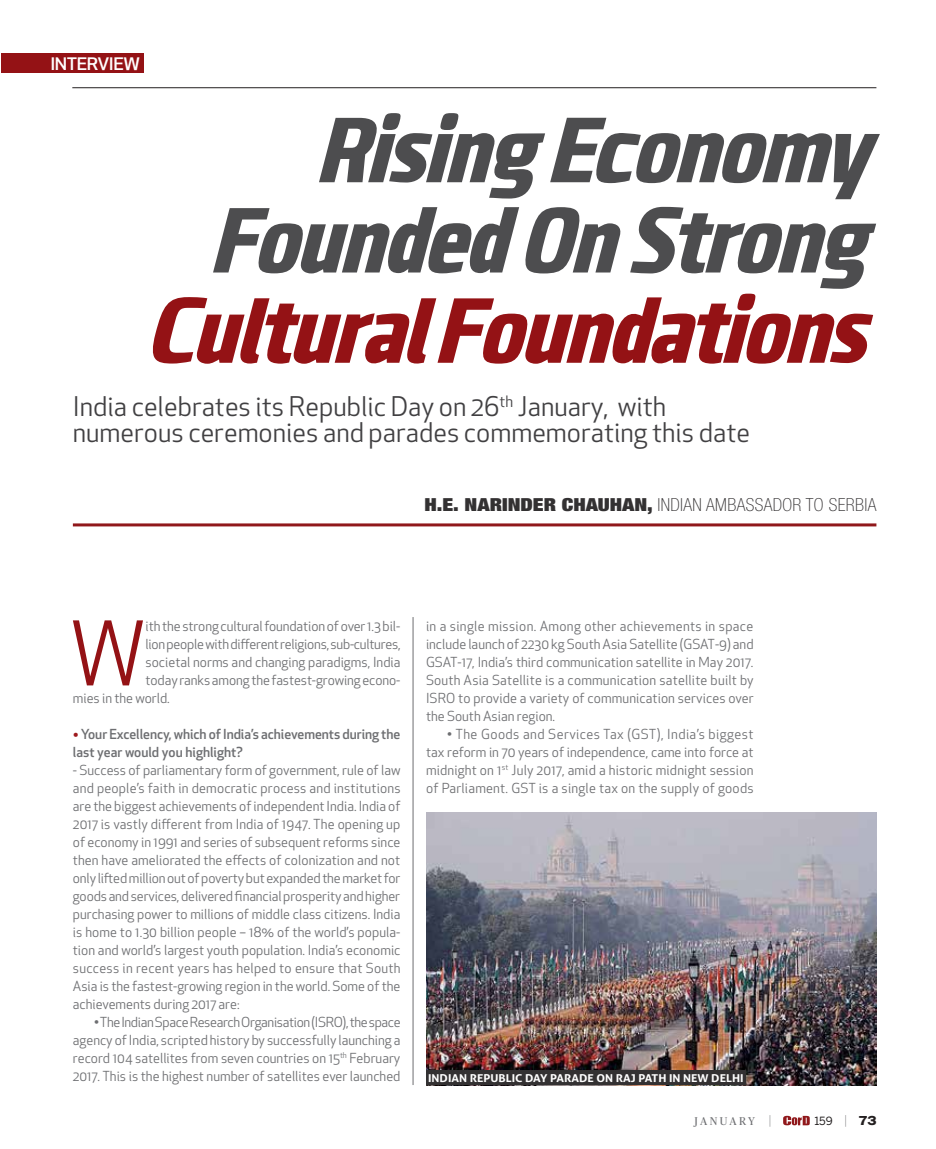
<style>
.page{position:relative;width:936px;height:1149px;background:#fff}
.page>*{position:absolute;margin:0;border:0;box-sizing:border-box;transform-origin:0 0}
.t1{font:italic 900 96.45px/90.2px "Clio Ultra Black Ob";color:#4d4d4f;text-align:right;scale:.87 1}
.t2{font:italic 900 96.45px "Clio Ultra Black Ob";color:#941215;scale:.87 1}
.t3{font:85.5px "Apex New";color:#941215}
.t4{font:26.4px/25.5px "Apex New";color:#414042}
.t5{font:100 condensed 18px "Helvetica Neue LT Pro";letter-spacing:.02em;color:#333132}
.t6{font:500 16.8px "Apex New";letter-spacing:-.025em;color:#fff;scale:1.11 1}
.t7{font:13.5px/18px "Apex New";color:#6d6e71;text-align:justify}
.t8{font:500 13.5px/18px "Apex New";letter-spacing:-.005em;color:#6d6e71}
.t9{font:13.5px "Apex New";letter-spacing:-.02em;color:#6d6e71}
.t10{font:11.25px "Publico";letter-spacing:.205em;color:#6d6e71}
.t11{font:11.25px "Benton Sans";color:#231f20}
.t12{font:700 10.8px "Aller";color:#fff;scale:1.11 1}
.s1{font-weight:900}
.s2{font-family:"PT Sans Pro";font-weight:700;color:#9e1a1d}
.s3{font-weight:300;font-size:13.5px}
.s4{font-family:"Publico";font-weight:300;font-size:13.5px;color:#6d6e71}
.s5{font-family:"Bau LF";font-weight:700;font-size:12px}
</style>
<div class="page">
<hr style="left:72px;top:87px;width:804px;height:1px;background:#231f20">
<img style="left:783px;top:1115px;width:26px;height:9px">
<div style="left:1px;top:53px;width:143px;height:20px;background:#941215"></div>
<hr style="left:73px;top:523px;width:803px;height:3px;background:#90181b">
<hr style="left:413px;top:617px;width:1px;height:467px;background:#6d6e71">
<img style="left:426px;top:812px;width:450px;height:272px">
<div style="left:426px;top:1069px;width:319px;height:15px;background:#333132"></div>
<p class="t6" style="left:50px;top:53px;width:82px">INTERVIEW</p>
<h1 class="t1" style="left:207px;top:106px;width:783px">Rising Economy<br>FoundedOnStrong</h1>
<h1 class="t2" style="left:144px;top:268px;width:853px">CulturalFoundations</h1>
<h3 class="t4" style="left:73px;top:393px;width:678px">India celebrates its Republic Day on 26<sup>th</sup> January, with numerous ceremonies and parades commemorating this date</h3>
<h3 class="t5" style="left:424px;top:494px;width:453px"><span class="s1">H.E. NARINDER CHAUHAN,</span> INDIAN AMBASSADOR TO SERBIA</h3>
<h2 class="t3" style="left:70px;top:599px;width:77px">W</h2>
<p class="t7" style="left:146px;top:616px;width:256px">ith the strong cultural foundation of over 1.3 bil-</p>
<p class="t9" style="left:146px;top:635px;width:256px">lion people with different religions, sub-cultures,</p>
<p class="t7" style="left:146px;top:652px;width:256px">societal norms and changing paradigms, India</p>
<p class="t7" style="left:146px;top:670px;width:256px">today ranks among the fastest-growing econo-</p>
<p class="t7" style="left:73px;top:688px;width:98px">mies in the world.</p>
<p class="t8" style="left:73px;top:724px;width:329px"><span class="s2">•</span>Your Excellency, which of India’s achievements during the last year would you highlight?</p>
<p class="t7" style="left:73px;top:760px;width:329px">- Success of parliamentary form of government, rule of law and people’s faith in democratic process and institutions are the biggest achievements of independent India. India of 2017 is vastly different from India of 1947. The opening up of economy in 1991 and series of subsequent reforms since then have ameliorated the effects of colonization and not only lifted million out of poverty but expanded the market for goods and services, delivered financial prosperity and higher purchasing power to millions of middle class citizens. India is home to 1.30 billion people – 18% of the world’s popula&shy;tion and world’s largest youth population. India’s economic success in recent years has helped to ensure that South Asia is the fastest-growing region in the world. Some of the achievements during 2017 are:</p>
<p class="t7" style="left:73px;top:1012px;width:329px;text-indent:21px">• The Indian Space Research Organisation (ISRO), the space agency of India, scripted history by successfully launching a record 104 satellites from seven countries on 15<sup>th</sup> February 2017. This is the highest number of satellites ever launched</p>
<p class="t7" style="left:426px;top:616px;width:329px">in a single mission. Among other achievements in space include launch of 2230 kg South Asia Satellite (GSAT-9) and GSAT-17, India’s third communication satellite in May 2017.<br>South Asia Satellite is a communication satellite built by ISRO to provide a variety of communication services over the South Asian region.</p>
<p class="t7" style="left:426px;top:724px;width:329px;text-indent:21px">• The Goods and Services Tax (GST), India’s biggest tax reform in 70 years of independence, came into force at midnight on 1<sup>st</sup> July 2017, amid a historic midnight session of Parliament. GST is a single tax on the supply of goods</p>
<p class="t12" style="left:428px;top:1071px;width:286px">INDIAN REPUBLIC DAY PARADE ON RAJ PATH IN NEW DELHI</p>
<p class="t10" style="left:694px;top:1114px;width:78px">JANUARY <span class="s3">|</span></p>
<p class="t11" style="left:814px;top:1113px;width:63px">159 <span class="s4">|</span> <span class="s5">73</span></p>
</div>
